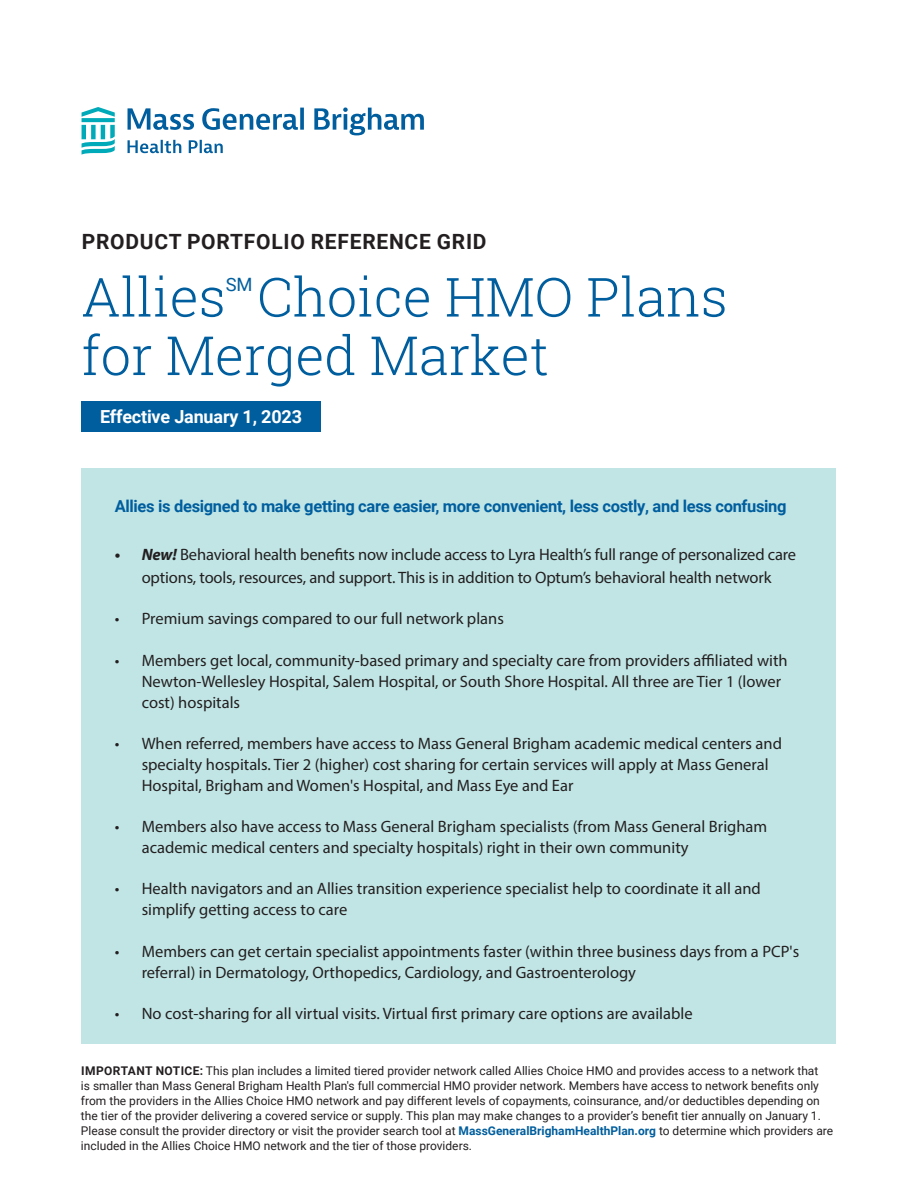
<style>
.page{position:relative;width:918px;height:1188px;background:#fff}
.page>*{position:absolute;margin:0;border:0;box-sizing:border-box;transform-origin:0 0}
.t1{font:300 54px/58.5px "Roboto Slab";color:#005e9e}
.t2{font:700 21px "Roboto";letter-spacing:.035em;color:#231f20}
.t3{font:18.3px "Roboto";color:#005e9e}
.t4{font:700 18px "Roboto";letter-spacing:-.01em;color:#fff}
.t5{font:16.5px/21px "Myriad Pro";color:#231f20}
.t6{font:700 16.5px "Roboto";letter-spacing:-.02em;color:#005e9e}
.t7{font:12px/15px "Roboto";color:#231f20}
.s1{font-weight:700;font-style:italic}
.s2{font-weight:700}
.s3{font-weight:700;color:#005e9e}
</style>
<div class="page">
<div style="left:82px;top:402px;width:239px;height:30px;background:#005e9e"></div>
<div style="left:81px;top:468px;width:755px;height:575px;background:#c1e5e5"></div>
<svg style="left:128px;top:107px;width:296px;height:46px"></svg>
<svg style="left:82px;top:107px;width:33px;height:48px"></svg>
<p class="t2" style="left:82px;top:227px;width:406px">PRODUCT PORTFOLIO REFERENCE GRID</p>
<h1 class="t1" style="left:82px;top:266px;width:146px">Allies</h1>
<p class="t3" style="left:226px;top:272px;width:28px">SM</p>
<h1 class="t1" style="left:82px;top:266px;width:648px;text-indent:176px">Choice HMO Plans for Merged Market</h1>
<p class="t4" style="left:100px;top:404px;width:203px">Effective January 1, 2023</p>
<p class="t6" style="left:115px;top:495px;width:673px">Allies is designed to make getting care easier, more convenient, less costly, and less confusing</p>
<p class="t5" style="left:115px;top:542px;width:683px;line-height:23.2px;text-align:center"><span class="s1">• New!</span> Behavioral health benefits now include access to Lyra Health’s full range of personalized care options, tools, resources, and support. This is in addition to Optum’s behavioral health network</p>
<p class="t5" style="left:115px;top:608px;width:391px">• Premium savings compared to our full network plans</p>
<p class="t5" style="left:142px;top:649px;width:647px;text-indent:-27px">• Members get local, community-based primary and specialty care from providers affiliated with<br>Newton-Wellesley Hospital, Salem Hospital, or South Shore Hospital. All three are Tier 1 (lower cost) hospitals</p>
<p class="t5" style="left:142px;top:733px;width:642px;text-indent:-27px">• When referred, members have access to Mass General Brigham academic medical centers and specialty hospitals. Tier 2 (higher) cost sharing for certain services will apply at Mass General<br>Hospital, Brigham and Women's Hospital, and Mass Eye and Ear</p>
<p class="t5" style="left:142px;top:816px;width:627px;text-indent:-27px">• Members also have access to Mass General Brigham specialists (from Mass General Brigham academic medical centers and specialty hospitals) right in their own community</p>
<p class="t5" style="left:142px;top:878px;width:621px;text-indent:-27px">• Health navigators and an Allies transition experience specialist help to coordinate it all and simplify getting access to care</p>
<p class="t5" style="left:142px;top:940px;width:659px;text-indent:-27px">• Members can get certain specialist appointments faster (within three business days from a PCP's referral) in Dermatology, Orthopedics, Cardiology, and Gastroenterology</p>
<p class="t5" style="left:115px;top:1003px;width:579px">• No cost-sharing for all virtual visits. Virtual first primary care options are available</p>
<p class="t7" style="left:81px;top:1063px;width:754px"><span class="s2">IMPORTANT NOTICE:</span> This plan includes a limited tiered provider network called Allies Choice HMO and provides access to a network that<br>is smaller than Mass General Brigham Health Plan's full commercial HMO provider network. Members have access to network benefits only from the providers in the Allies Choice HMO network and pay different levels of copayments, coinsurance, and/or deductibles depending on the tier of the provider delivering a covered service or supply. This plan may make changes to a provider’s benefit tier annually on January 1.<br>Please consult the provider directory or visit the provider search tool at <span class="s3">MassGeneralBrighamHealthPlan.org</span> to determine which providers are included in the Allies Choice HMO network and the tier of those providers.</p>
</div>
